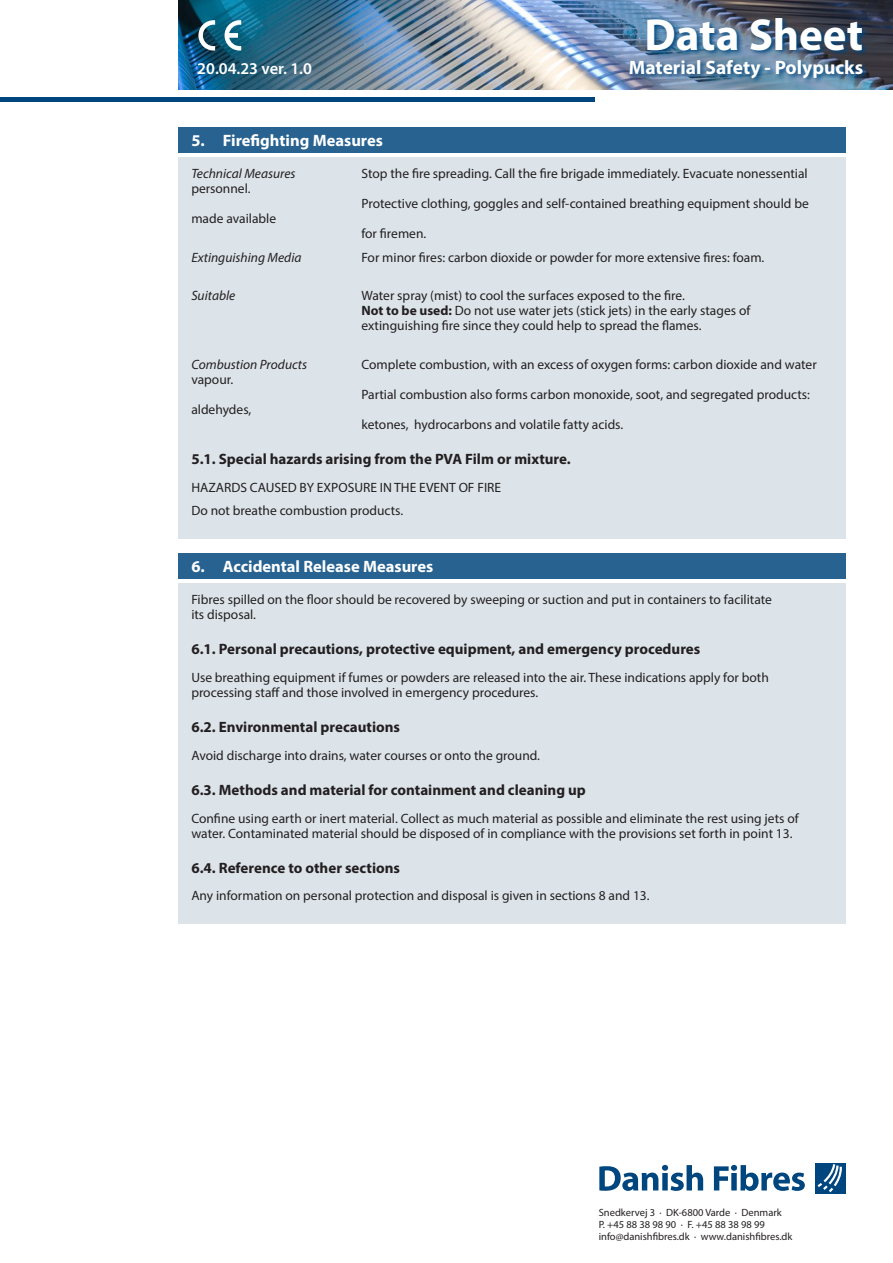
<style>
.page{position:relative;width:893px;height:1263px;background:#fff}
.page>*{position:absolute;margin:0;border:0;box-sizing:border-box;transform-origin:0 0}
.t1{font:700 45px "Myriad Pro";color:#fff}
.t2{font:700 19.5px "Myriad Pro";color:#fff}
.Mellem{font:700 16.5px "Myriad Pro";color:#fff}
.t3{font:600 16.5px "Myriad Pro";color:#fff}
.Underpunkt{font:700 15px "Myriad Pro";color:#231f20}
.Brød{font:13.5px/15px "Myriad Pro";color:#231f20}
.Brød-2{font:italic 13.5px "Myriad Pro";color:#231f20}
.t4{font:10.5px/12px "Myriad Pro";color:#231f20}
.s1{font-weight:700}
</style>
<div class="page">
<hr style="left:0;top:98px;width:595px;height:4px;background:#00467e">
<img style="left:179px;top:0;width:714px;height:89px">
<svg style="left:198px;top:20px;width:17px;height:31px"></svg>
<svg style="left:225px;top:20px;width:16px;height:31px"></svg>
<img style="left:628px;top:16px;width:241px;height:68px">
<div style="left:179px;top:157px;width:667px;height:381px;background:#dce4ea"></div>
<div style="left:179px;top:128px;width:667px;height:25px;background:#276291"></div>
<div style="left:179px;top:583px;width:667px;height:341px;background:#dce4ea"></div>
<div style="left:179px;top:553px;width:667px;height:26px;background:#276291"></div>
<svg style="left:599px;top:1165px;width:104px;height:26px"></svg>
<svg style="left:714px;top:1165px;width:91px;height:26px"></svg>
<div style="left:815px;top:1163px;width:31px;height:31px;background:#00467e"></div>
<svg style="left:818px;top:1164px;width:24px;height:28px"></svg>
<p class="t3" style="left:197px;top:58px;width:116px">20.04.23 ver. 1.0</p>
<h1 class="t1" style="left:645px;top:5px;width:220px">Data Sheet</h1>
<h2 class="t2" style="left:629px;top:54px;width:236px">Material Safety - Polypucks</h2>
<p class="Mellem" style="left:191px;top:130px;width:193px">5. Firefighting Measures</p>
<p class="Brød-2" style="left:191px;top:165px;width:106px">Technical Measures</p>
<p class="Brød" style="left:361px;top:166px;width:448px">Stop the fire spreading. Call the fire brigade immediately. Evacuate nonessential</p>
<p class="Brød" style="left:191px;top:181px;width:61px">personnel.</p>
<p class="Brød" style="left:361px;top:196px;width:449px">Protective clothing, goggles and self-contained breathing equipment should be</p>
<p class="Brød" style="left:191px;top:211px;width:86px">made available</p>
<p class="Brød" style="left:361px;top:226px;width:66px">for firemen.</p>
<p class="Brød-2" style="left:191px;top:249px;width:112px">Extinguishing Media</p>
<p class="Brød" style="left:361px;top:250px;width:404px">For minor fires: carbon dioxide or powder for more extensive fires: foam.</p>
<p class="Brød-2" style="left:191px;top:287px;width:46px">Suitable</p>
<p class="Brød" style="left:361px;top:288px;width:390px">Water spray (mist) to cool the surfaces exposed to the fire.<br><span class="s1">Not to be used:</span> Do not use water jets (stick jets) in the early stages of extinguishing fire since they could help to spread the flames.</p>
<p class="Brød-2" style="left:191px;top:356px;width:117px">Combustion Products</p>
<p class="Brød" style="left:361px;top:357px;width:457px">Complete combustion, with an excess of oxygen forms: carbon dioxide and water</p>
<p class="Brød" style="left:191px;top:372px;width:43px">vapour.</p>
<p class="Brød" style="left:361px;top:387px;width:450px">Partial combustion also forms carbon monoxide, soot, and segregated products:</p>
<p class="Brød" style="left:191px;top:402px;width:61px">aldehydes,</p>
<p class="Brød" style="left:361px;top:417px;width:263px">ketones, hydrocarbons and volatile fatty acids.</p>
<p class="Underpunkt" style="left:191px;top:449px;width:381px">5.1. Special hazards arising from the PVA Film or mixture.</p>
<p class="Brød" style="left:191px;top:479px;width:311px">HAZARDS CAUSED BY EXPOSURE IN THE EVENT OF FIRE</p>
<p class="Brød" style="left:191px;top:503px;width:213px">Do not breathe combustion products.</p>
<p class="Mellem" style="left:191px;top:556px;width:243px">6. Accidental Release Measures</p>
<p class="Brød" style="left:191px;top:592px;width:582px">Fibres spilled on the floor should be recovered by sweeping or suction and put in containers to facilitate its disposal.</p>
<p class="Underpunkt" style="left:191px;top:639px;width:510px">6.1. Personal precautions, protective equipment, and emergency procedures</p>
<p class="Brød" style="left:191px;top:670px;width:579px">Use breathing equipment if fumes or powders are released into the air. These indications apply for both processing staff and those involved in emergency procedures.</p>
<p class="Underpunkt" style="left:191px;top:717px;width:210px">6.2. Environmental precautions</p>
<p class="Brød" style="left:191px;top:748px;width:350px">Avoid discharge into drains, water courses or onto the ground.</p>
<p class="Underpunkt" style="left:191px;top:780px;width:396px">6.3. Methods and material for containment and cleaning up</p>
<p class="Brød" style="left:191px;top:810px;width:609px">Confine using earth or inert material. Collect as much material as possible and eliminate the rest using jets of water. Contaminated material should be disposed of in compliance with the provisions set forth in point 13.</p>
<p class="Underpunkt" style="left:191px;top:858px;width:210px">6.4. Reference to other sections</p>
<p class="Brød" style="left:191px;top:888px;width:460px">Any information on personal protection and disposal is given in sections 8 and 13.</p>
<p class="t4" style="left:599px;top:1206px;width:195px">Snedkervej 3 · DK-6800 Varde · Denmark<br>P. +45 88 38 98 90 · F. +45 88 38 98 99 info@danishfibres.dk · www.danishfibres.dk</p>
</div>
